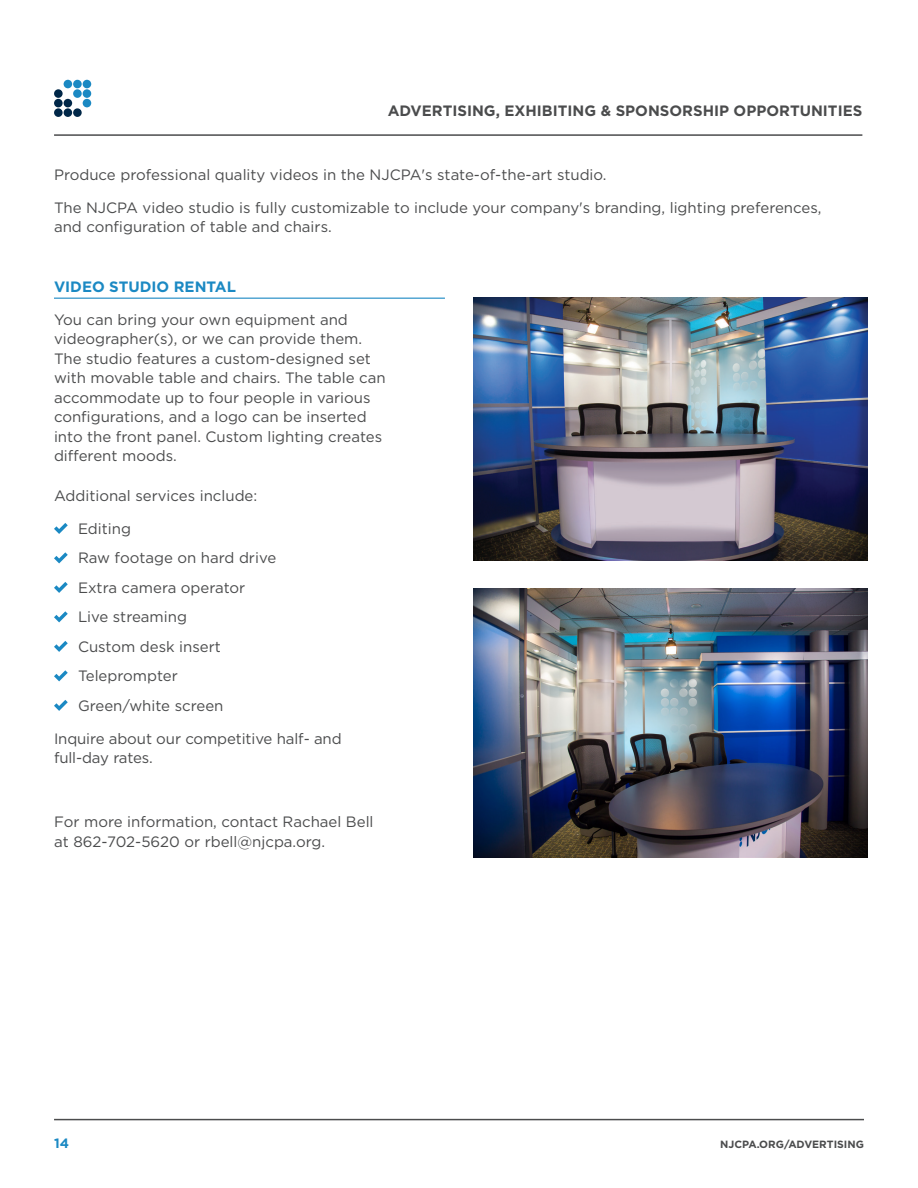
<style>
.page{position:relative;width:918px;height:1188px;background:#fff}
.page>*{position:absolute;margin:0;border:0;box-sizing:border-box;transform-origin:0 0}
.Body_Text{font:15px/19.5px "Gotham";color:#4b4c4d}
.Subhead_2{font:15px/19.5px "Gotham";color:#4b4c4d}
.t1{font:700 15px "Gotham";color:#4b4c4d}
.Subhead_2-2{font:700 15px "Gotham";color:#1b89c3}
.t2{font:700 13.5px "Gotham";color:#1b89c3}
.t3{font:700 10.5px "Gotham";color:#4b4c4d}
</style>
<div class="page">
<hr style="left:54px;top:1119px;width:810px;height:1px;background:#4b4c4d">
<hr style="left:54px;top:134px;width:808px;height:2px;background:#4b4c4d">
<div style="left:54px;top:89px;width:9px;height:9px;background:#002748;border-radius:50%"></div>
<div style="left:54px;top:99px;width:9px;height:8px;background:#002748;border-radius:50%"></div>
<div style="left:64px;top:80px;width:8px;height:8px;background:#1b89c3;border-radius:50%"></div>
<div style="left:73px;top:80px;width:9px;height:8px;background:#1b89c3;border-radius:50%"></div>
<div style="left:83px;top:80px;width:8px;height:8px;background:#1b89c3;border-radius:50%"></div>
<div style="left:73px;top:89px;width:9px;height:9px;background:#1b89c3;border-radius:50%"></div>
<div style="left:83px;top:89px;width:8px;height:9px;background:#1b89c3;border-radius:50%"></div>
<div style="left:64px;top:99px;width:8px;height:8px;background:#002748;border-radius:50%"></div>
<div style="left:83px;top:99px;width:8px;height:8px;background:#1b89c3;border-radius:50%"></div>
<div style="left:54px;top:108px;width:9px;height:9px;background:#002748;border-radius:50%"></div>
<div style="left:64px;top:108px;width:8px;height:9px;background:#002748;border-radius:50%"></div>
<div style="left:73px;top:108px;width:9px;height:9px;background:#002748;border-radius:50%"></div>
<hr style="left:54px;top:298px;width:391px;height:1px;background:#1b89c3">
<svg style="left:54px;top:523px;width:14px;height:11px"></svg>
<svg style="left:54px;top:552px;width:14px;height:11px"></svg>
<svg style="left:54px;top:582px;width:14px;height:11px"></svg>
<svg style="left:54px;top:611px;width:14px;height:11px"></svg>
<svg style="left:54px;top:641px;width:14px;height:11px"></svg>
<svg style="left:54px;top:670px;width:14px;height:11px"></svg>
<svg style="left:54px;top:700px;width:14px;height:11px"></svg>
<img style="left:473px;top:298px;width:395px;height:263px">
<img style="left:473px;top:589px;width:395px;height:269px">
<p class="t1" style="left:388px;top:100px;width:476px">ADVERTISING, EXHIBITING &amp; SPONSORSHIP OPPORTUNITIES</p>
<p class="Body_Text" style="left:54px;top:165px;width:554px">Produce professional quality videos in the NJCPA's state-of-the-art studio.</p>
<p class="Body_Text" style="left:54px;top:198px;width:769px">The NJCPA video studio is fully customizable to include your company's branding, lighting preferences, and configuration of table and chairs.</p>
<p class="Subhead_2-2" style="left:54px;top:276px;width:184px">VIDEO STUDIO RENTAL</p>
<p class="Body_Text" style="left:54px;top:309px;width:333px">You can bring your own equipment and videographer(s), or we can provide them.<br>The studio features a custom-designed set with movable table and chairs. The table can accommodate up to four people in various configurations, and a logo can be inserted into the front panel. Custom lighting creates different moods.</p>
<p class="Body_Text" style="left:54px;top:486px;width:205px">Additional services include:</p>
<p class="Subhead_2" style="left:78px;top:519px;width:55px">Editing</p>
<p class="Subhead_2" style="left:78px;top:548px;width:200px">Raw footage on hard drive</p>
<p class="Subhead_2" style="left:78px;top:578px;width:169px">Extra camera operator</p>
<p class="Subhead_2" style="left:78px;top:607px;width:111px">Live streaming</p>
<p class="Subhead_2" style="left:78px;top:637px;width:144px">Custom desk insert</p>
<p class="Subhead_2" style="left:78px;top:666px;width:101px">Teleprompter</p>
<p class="Subhead_2" style="left:78px;top:696px;width:147px">Green/white screen</p>
<p class="Subhead_2" style="left:54px;top:729px;width:289px">Inquire about our competitive half- and full-day rates.</p>
<p class="Body_Text" style="left:54px;top:812px;width:321px">For more information, contact Rachael Bell at 862-702-5620 or rbell@njcpa.org.</p>
<p class="t2" style="left:54px;top:1134px;width:16px">14</p>
<p class="t3" style="left:720px;top:1137px;width:145px">NJCPA.ORG/ADVERTISING</p>
</div>
